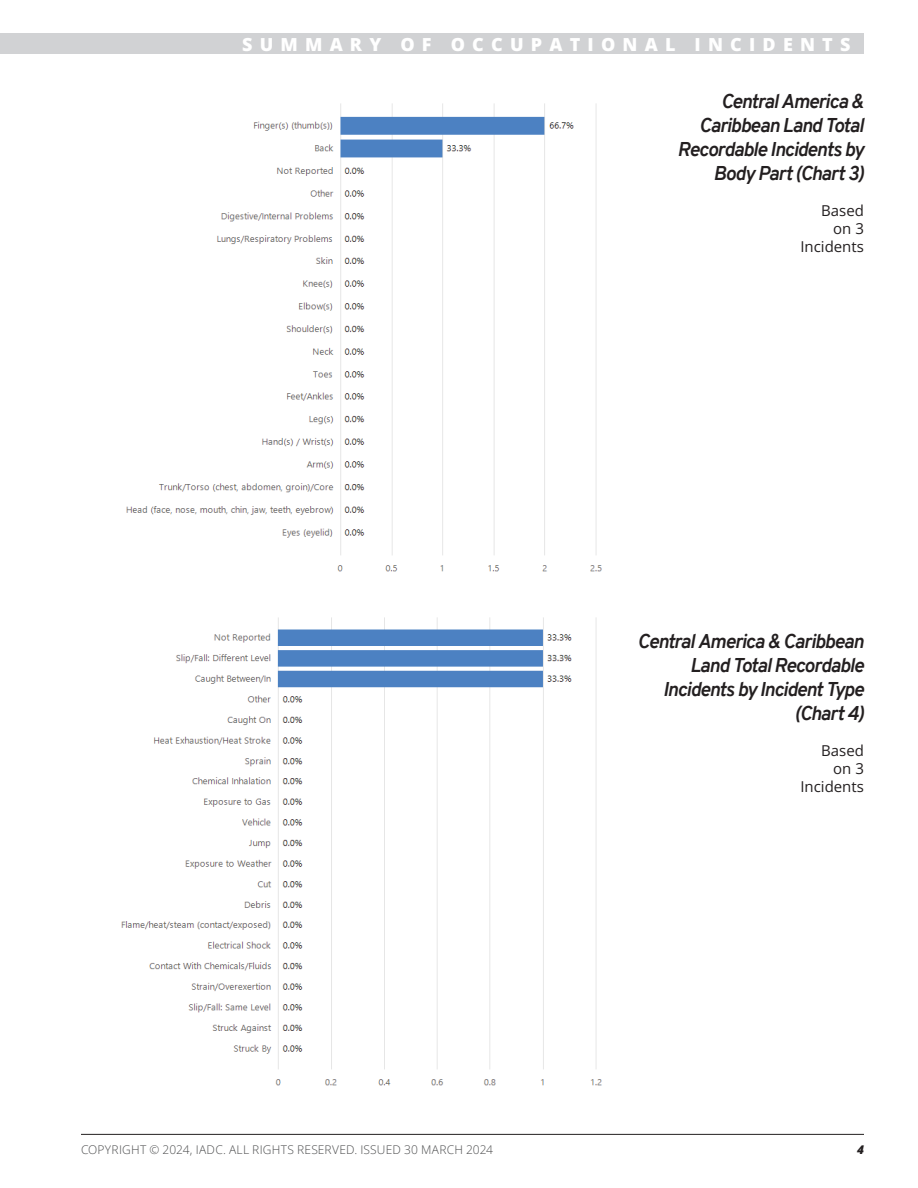
<style>
.page{position:relative;width:918px;height:1188px;background:#fff}
.page>*{position:absolute;margin:0;border:0;box-sizing:border-box;transform-origin:0 0}
.t1{font:italic 700 19.5px/24px "Overpass";letter-spacing:-.045em;color:#231f20;text-align:right}
.t2{font:18px "Open Sans";letter-spacing:.4em;color:#fff}
.t3{font:15px/18px "Open Sans";color:#231f20;text-align:right}
.t4{font:12px "Open Sans";letter-spacing:.015em;color:#4b4c4d}
.t5{font:italic 12px "Open Sans";color:#231f20}
</style>
<div class="page">
<hr style="left:81px;top:1134px;width:783px;height:1px;background:#231f20">
<div style="left:0;top:34px;width:864px;height:20px;background:#d1d2d4"></div>
<img style="left:121px;top:617px;width:481px;height:469px">
<img style="left:126px;top:103px;width:476px;height:469px">
<p class="t2" style="left:242px;top:32px;width:610px">SUMMARY OF OCCUPATIONAL INCIDENTS</p>
<p class="t1" style="left:678px;top:89px;width:188px">Central America &amp;<br>Caribbean Land Total<br>Recordable Incidents by<br>Body Part (Chart 3)</p>
<p class="t3" style="left:800px;top:201px;width:65px">Based on 3<br>Incidents</p>
<p class="t4" style="left:81px;top:1142px;width:414px">COPYRIGHT © 2024, IADC. ALL RIGHTS RESERVED. ISSUED 30 MARCH 2024</p>
<p class="t1" style="left:638px;top:629px;width:228px">Central America &amp; Caribbean<br>Land Total Recordable<br>Incidents by Incident Type (Chart 4)</p>
<p class="t3" style="left:800px;top:741px;width:65px">Based on 3<br>Incidents</p>
<p class="t5" style="left:857px;top:1142px;width:8px">4</p>
</div>
